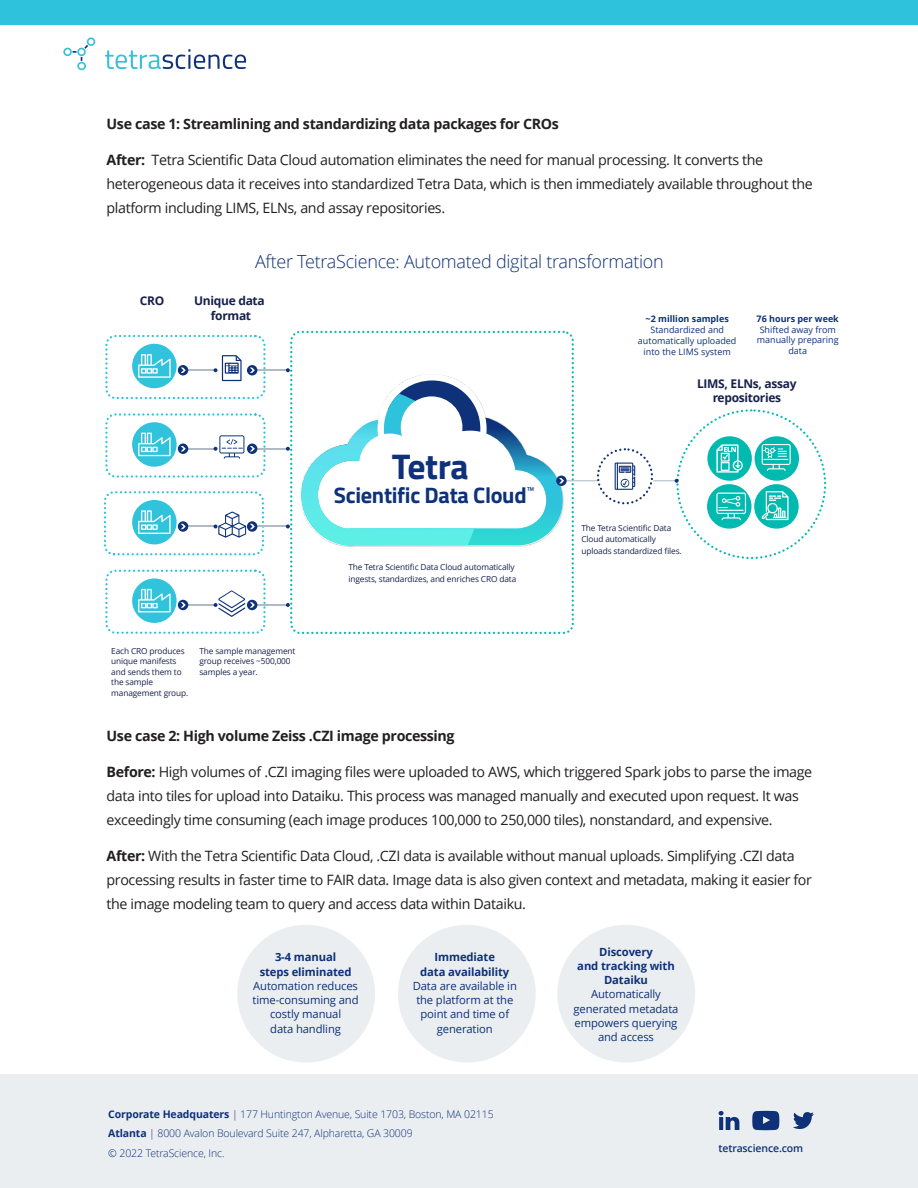
<style>
.page{position:relative;width:918px;height:1188px;background:#fff}
.page>*{position:absolute;margin:0;border:0;box-sizing:border-box;transform-origin:0 0}
.t1{font:700 35.7px "Titillium Web";letter-spacing:-.015em;color:#0e3179}
.t2{font:700 22.35px "Titillium Web";letter-spacing:-.015em;color:#0e3179}
.t3{font:300 18px "Open Sans";letter-spacing:-.015em;color:#0e3179}
.t4{font:14.25px/24px "Open Sans";letter-spacing:-.025em;color:#231f20}
.t5{font:700 14.25px "Open Sans";letter-spacing:-.025em;color:#231f20}
.t6{font:700 12px/13.5px "Open Sans";letter-spacing:-.025em;color:#17214c;text-align:center}
.t7{font:11.25px/14.2px "Open Sans";letter-spacing:-.01em;color:#0e3179;text-align:center}
.t8{font:700 11.25px/14.2px "Open Sans";letter-spacing:-.01em;color:#0e3179;text-align:center}
.t9{font:300 10.5px/19.5px "Open Sans";letter-spacing:-.01em;color:#0e3179}
.t10{font:600 10.5px "Open Sans";letter-spacing:-.01em;color:#0e3179}
.t11{font:9px/10.8px "Open Sans";color:#0e3179;text-align:center}
.t12{font:9px/10.8px "Open Sans";color:#0e3178;text-align:center}
.t13{font:700 9px "Open Sans";color:#0e3179}
.t14{font:700 9px "Open Sans";color:#0e3178}
.t15{font:8.25px/10.5px "Open Sans";letter-spacing:-.015em;color:#17214c}
.s1{font-weight:700}
</style>
<div class="page">
<div style="left:0;top:0;width:918px;height:25px;background:#2fc2dc"></div>
<svg style="left:63px;top:37px;width:183px;height:33px"></svg>
<div style="left:0;top:1075px;width:918px;height:113px;background:#ebeef0"></div>
<svg style="left:752px;top:1111px;width:27px;height:19px"></svg>
<svg style="left:719px;top:1111px;width:20px;height:19px"></svg>
<svg style="left:793px;top:1112px;width:21px;height:17px"></svg>
<div style="left:237px;top:925px;width:138px;height:138px;background:#ebeef0;border-radius:50%"></div>
<div style="left:398px;top:925px;width:138px;height:138px;background:#ebeef0;border-radius:50%"></div>
<div style="left:557px;top:925px;width:138px;height:138px;background:#ebeef0;border-radius:50%"></div>
<div style="left:290px;top:331px;width:284px;height:303px;border:2px dashed #00bab5;border-radius:9px"></div>
<div style="left:105px;top:335px;width:161px;height:64px;border:2px dashed #2fc2dc;border-radius:9px"></div>
<div style="left:105px;top:413px;width:161px;height:65px;border:2px dashed #2fc2dc;border-radius:9px"></div>
<div style="left:104px;top:491px;width:160px;height:64px;border:2px dashed #2fc2dc;border-radius:9px"></div>
<div style="left:105px;top:570px;width:161px;height:64px;border:2px dashed #2fc2dc;border-radius:9px"></div>
<img style="left:342px;top:375px;width:225px;height:172px">
<div style="left:132px;top:344px;width:45px;height:44px;background:#31c2dc;border-radius:50%"></div>
<svg style="left:138px;top:354px;width:33px;height:24px"></svg>
<div style="left:178px;top:365px;width:10px;height:10px;background:#0e3178;border-radius:50%"></div>
<svg style="left:181px;top:355px;width:61px;height:26px"></svg>
<hr style="left:252px;top:370px;width:35px;height:1px;background:#b1bbc6">
<svg style="left:286px;top:368px;width:4px;height:4px"></svg>
<svg style="left:247px;top:365px;width:10px;height:10px"></svg>
<svg style="left:250px;top:368px;width:5px;height:5px"></svg>
<svg style="left:132px;top:422px;width:45px;height:45px"></svg>
<svg style="left:138px;top:433px;width:33px;height:23px"></svg>
<div style="left:178px;top:444px;width:10px;height:10px;background:#0e3178;border-radius:50%"></div>
<svg style="left:181px;top:435px;width:63px;height:24px"></svg>
<hr style="left:252px;top:448px;width:35px;height:1px;background:#b1bbc6">
<svg style="left:286px;top:447px;width:4px;height:4px"></svg>
<svg style="left:247px;top:444px;width:10px;height:10px"></svg>
<svg style="left:250px;top:446px;width:5px;height:5px"></svg>
<div style="left:132px;top:500px;width:45px;height:44px;background:#31c2dc;border-radius:50%"></div>
<svg style="left:138px;top:510px;width:33px;height:24px"></svg>
<div style="left:178px;top:521px;width:10px;height:11px;background:#0e3178;border-radius:50%"></div>
<hr style="left:252px;top:526px;width:35px;height:1px;background:#b1bbc6">
<svg style="left:286px;top:525px;width:4px;height:3px"></svg>
<div style="left:247px;top:521px;width:10px;height:11px;background:#0e3178;border-radius:50%"></div>
<svg style="left:181px;top:512px;width:74px;height:26px"></svg>
<div style="left:132px;top:578px;width:45px;height:45px;background:#31c2dc;border-radius:50%"></div>
<svg style="left:138px;top:589px;width:33px;height:23px"></svg>
<hr style="left:187px;top:604px;width:28px;height:2px;background:#b1bbc6">
<div style="left:178px;top:600px;width:10px;height:10px;background:#0e3178;border-radius:50%"></div>
<svg style="left:181px;top:602px;width:5px;height:6px"></svg>
<hr style="left:252px;top:604px;width:35px;height:2px;background:#b1bbc6">
<svg style="left:286px;top:603px;width:4px;height:4px"></svg>
<svg style="left:247px;top:600px;width:10px;height:10px"></svg>
<svg style="left:214px;top:590px;width:41px;height:27px"></svg>
<div style="left:707px;top:436px;width:45px;height:45px;background:#00b9af;border-radius:50%"></div>
<svg style="left:707px;top:484px;width:45px;height:45px"></svg>
<div style="left:755px;top:436px;width:44px;height:45px;background:#00b9af;border-radius:50%"></div>
<div style="left:754px;top:484px;width:45px;height:45px;background:#00b9af;border-radius:50%"></div>
<svg style="left:762px;top:444px;width:29px;height:27px"></svg>
<svg style="left:716px;top:493px;width:30px;height:27px"></svg>
<svg style="left:762px;top:491px;width:27px;height:29px"></svg>
<svg style="left:716px;top:444px;width:27px;height:29px"></svg>
<hr style="left:561px;top:480px;width:37px;height:1px;background:#b1bbc6">
<svg style="left:653px;top:479px;width:26px;height:4px"></svg>
<div style="left:556px;top:476px;width:11px;height:10px;background:#0e3178;border-radius:50%"></div>
<svg style="left:301px;top:380px;width:263px;height:166px"></svg>
<div style="left:597px;top:448px;width:56px;height:56px;border:2px dashed #0e3178;border-radius:50%"></div>
<svg style="left:615px;top:463px;width:20px;height:27px"></svg>
<p class="t5" style="left:107px;top:114px;width:454px">Use case 1: Streamlining and standardizing data packages for CROs</p>
<p class="t4" style="left:107px;top:147px;width:708px"><span class="s1">After:</span> Tetra Scientific Data Cloud automation eliminates the need for manual processing. It converts the heterogeneous data it receives into standardized Tetra Data, which is then immediately available throughout the platform including LIMS, ELNs, and assay repositories.</p>
<p class="t6" style="left:140px;top:294px;width:26px">CRO</p>
<p class="t3" style="left:255px;top:249px;width:410px">After TetraScience: Automated digital transformation</p>
<p class="t6" style="left:194px;top:293px;width:72px;line-height:15px">Unique data format</p>
<p class="t13" style="left:646px;top:313px;width:85px">~2 million samples</p>
<p class="t11" style="left:638px;top:324px;width:100px">Standardized and automatically uploaded into the LIMS system</p>
<p class="t14" style="left:757px;top:312px;width:84px">76 hours per week</p>
<p class="t12" style="left:757px;top:324px;width:83px">Shifted away from manually preparing data</p>
<h1 class="t1" style="left:392px;top:439px;width:78px">Tetra</h1>
<h2 class="t2" style="left:334px;top:478px;width:202px">Scientific Data Cloud<sup>™</sup></h2>
<p class="t15" style="left:349px;top:561px;width:169px;line-height:11.6px">The Tetra Scientific Data Cloud automatically ingests, standardizes, and enriches CRO data</p>
<p class="t6" style="left:697px;top:377px;width:101px">LIMS, ELNs, assay repositories</p>
<p class="t15" style="left:581px;top:522px;width:102px;line-height:11.6px">The Tetra Scientific Data<br>Cloud automatically uploads standardized files.</p>
<p class="t15" style="left:111px;top:645px;width:79px">Each CRO produces unique manifests and sends them to the sample management group.</p>
<p class="t15" style="left:199px;top:645px;width:97px">The sample management group receives ~500,000 samples a year.</p>
<p class="t5" style="left:107px;top:725px;width:350px">Use case 2: High volume Zeiss .CZI image processing</p>
<p class="t4" style="left:107px;top:759px;width:707px"><span class="s1">Before:</span> High volumes of .CZI imaging files were uploaded to AWS, which triggered Spark jobs to parse the image data into tiles for upload into Dataiku. This process was managed manually and executed upon request. It was exceedingly time consuming (each image produces 100,000 to 250,000 tiles), nonstandard, and expensive.</p>
<p class="t4" style="left:107px;top:843px;width:707px"><span class="s1">After:</span> With the Tetra Scientific Data Cloud, .CZI data is available without manual uploads. Simplifying .CZI data processing results in faster time to FAIR data. Image data is also given context and metadata, making it easier for the image modeling team to query and access data within Dataiku.</p>
<p class="t8" style="left:260px;top:950px;width:93px">3-4 manual steps eliminated</p>
<p class="t7" style="left:253px;top:978px;width:107px">Automation reduces time-consuming and costly manual<br>data handling</p>
<p class="t8" style="left:420px;top:950px;width:91px">Immediate<br>data availability</p>
<p class="t7" style="left:413px;top:978px;width:106px">Data are available in the platform at the point and time of generation</p>
<p class="t9" style="left:108px;top:1104px;width:387px"><span class="s1">Corporate Headquaters</span> | 177 Huntington Avenue, Suite 1703, Boston, MA 02115<br><span class="s1">Atlanta</span> | 8000 Avalon Boulevard Suite 247, Alpharetta, GA 30009<br>© 2022 TetraScience, Inc.</p>
<p class="t8" style="left:577px;top:944px;width:99px">Discovery<br>and tracking with<br>Dataiku</p>
<p class="t7" style="left:573px;top:987px;width:107px">Automatically generated metadata empowers querying and access</p>
<p class="t10" style="left:718px;top:1141px;width:86px">tetrascience.com</p>
</div>
